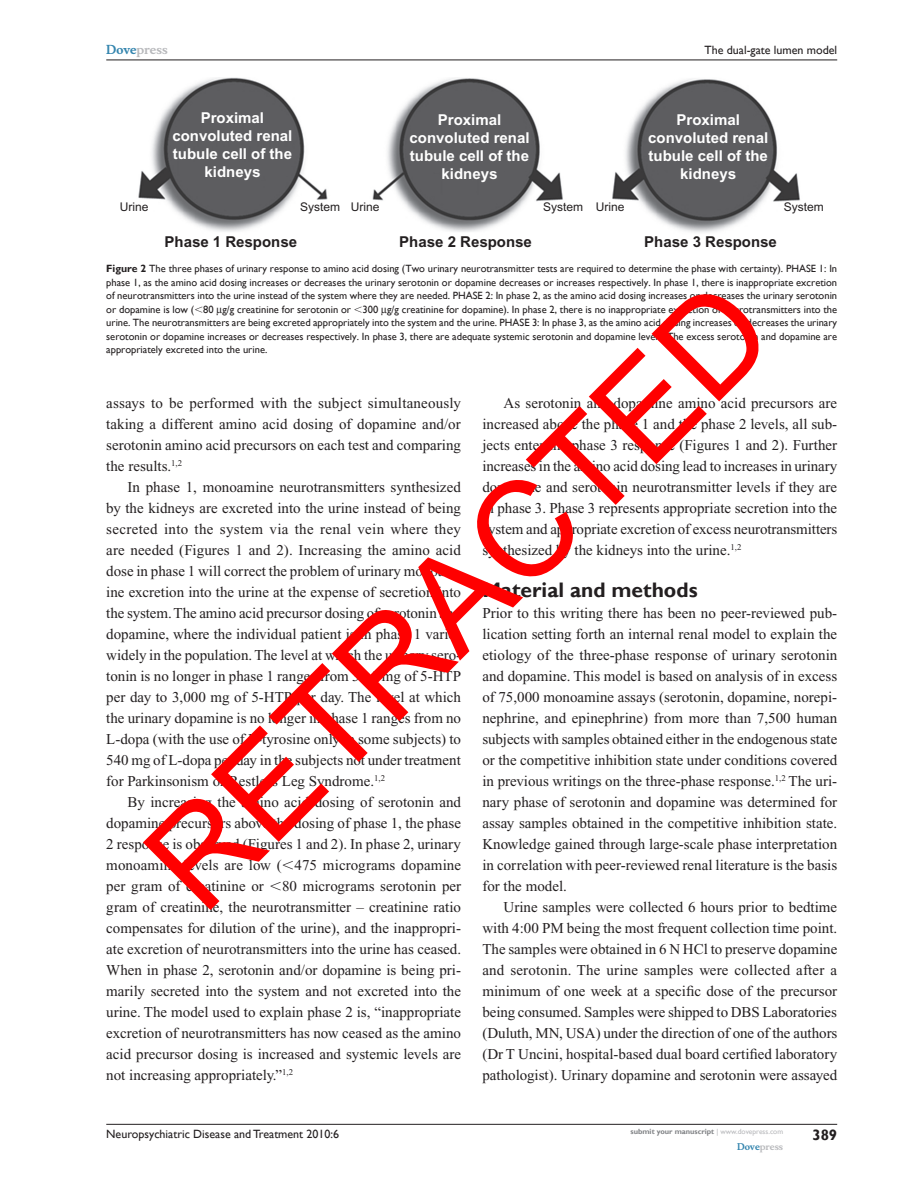
<style>
.page{position:relative;width:918px;height:1188px;background:#fff}
.page>*{position:absolute;margin:0;border:0;box-sizing:border-box;transform-origin:0 0}
.t1{font:133.5px "Arial";color:#f00}
.t2{font:700 21px "Gill Sans";color:#231f20}
.t3{font:15px/21px "Times New Roman";color:#231f20;text-align:justify}
.t4{font:700 15px/18px "Arial";color:#fff;text-align:center}
.t5{font:700 15px "Arial";color:#231f20}
.t6{font:700 15px "Gill Sans";color:#231f20}
.t7{font:12px "Gill Sans";color:#231f20}
.t8{font:12px "Arial";color:#231f20}
.t9{font:700 12px "Musee";color:#b8b9bc}
.t10{font:10.5px/13.5px "Gill Sans";color:#231f20;text-align:justify}
.t11{font:700 9px "Musee";color:#b8b9bc}
.t12{font:700 7.5px "Gill Sans";color:#808285}
.s1{color:#3485ae}
.s2{font-weight:700}
.s3{font-family:"Mathematical Pi One"}
.s4{font-weight:400;color:#b8b9bc}
</style>
<div class="page">
<hr style="left:106px;top:1124px;width:731px;height:1px;background:#231f20">
<hr style="left:106px;top:60px;width:731px;height:1px;background:#231f20">
<img style="left:138px;top:78px;width:662px;height:155px">
<p class="t9" style="left:106px;top:43px;width:63px"><span class="s1">Dove</span>press</p>
<p class="t7" style="left:704px;top:43px;width:134px">The dual-gate lumen model</p>
<p class="t4" style="left:172px;top:108px;width:122px">Proximal convoluted renal tubule cell of the kidneys</p>
<p class="t4" style="left:410px;top:110px;width:122px">Proximal convoluted renal tubule cell of the kidneys</p>
<p class="t4" style="left:648px;top:110px;width:122px">Proximal convoluted renal tubule cell of the kidneys</p>
<p class="t8" style="left:596px;top:200px;width:30px">Urine</p>
<p class="t8" style="left:784px;top:200px;width:42px">System</p>
<p class="t5" style="left:644px;top:233px;width:134px">Phase 3 Response</p>
<p class="t10" style="left:106px;top:262px;width:732px"><span class="s2">Figure 2</span> The three phases of urinary response to amino acid dosing (Two urinary neurotransmitter tests are required to determine the phase with certainty). PHASE 1: In phase 1, as the amino acid dosing increases or decreases the urinary serotonin or dopamine decreases or increases respectively. In phase 1, there is inappropriate excretion of neurotransmitters into the urine instead of the system where they are needed. PHASE 2: In phase 2, as the amino acid dosing increases or decreases the urinary serotonin or dopamine is low (<span class="s3">,</span>80 g/g creatinine for serotonin or <span class="s3">,</span>300 g/g creatinine for dopamine). In phase 2, there is no inappropriate excretion of neurotransmitters into the urine. The neurotransmitters are being excreted appropriately into the system and the urine. PHASE 3: In phase 3, as the amino acid dosing increases or decreases the urinary serotonin or dopamine increases or decreases respectively. In phase 3, there are adequate systemic serotonin and dopamine levels. The excess serotonin and dopamine are appropriately excreted into the urine.</p>
<p class="t8" style="left:120px;top:200px;width:30px">Urine</p>
<p class="t8" style="left:300px;top:200px;width:42px">System</p>
<p class="t8" style="left:351px;top:200px;width:30px">Urine</p>
<p class="t8" style="left:543px;top:200px;width:42px">System</p>
<p class="t5" style="left:399px;top:233px;width:134px">Phase 2 Response</p>
<p class="t5" style="left:165px;top:233px;width:134px">Phase 1 Response</p>
<h1 class="t1" style="left:129px;top:843px;width:817px;rotate:-45deg">RETRACTED</h1>
<p class="t3" style="left:482px;top:392px;width:357px;text-indent:21px">As serotonin and dopamine amino acid precursors are increased above the phase 1 and the phase 2 levels, all sub&shy;jects enter the phase 3 response (Figures 1 and 2). Further increases in the amino acid dosing lead to increases in urinary dopamine and serotonin neurotransmitter levels if they are in phase 3. Phase 3 represents appropriate secretion into the system and appropriate excretion of excess neurotransmitters synthesized by the kidneys into the urine.<sup>1,2</sup></p>
<h2 class="t2" style="left:482px;top:577px;width:217px">Material and methods</h2>
<p class="t3" style="left:482px;top:602px;width:357px">Prior to this writing there has been no peer-reviewed pub&shy;lication setting forth an internal renal model to explain the etiology of the three-phase response of urinary serotonin and dopamine. This model is based on analysis of in excess of 75,000 monoamine assays (serotonin, dopamine, norepi&shy;nephrine, and epinephrine) from more than 7,500 human subjects with samples obtained either in the endogenous state or the competitive inhibition state under conditions covered in previous writings on the three-phase response.<sup>1,2</sup> The uri&shy;nary phase of serotonin and dopamine was determined for assay samples obtained in the competitive inhibition state.<br>Knowledge gained through large-scale phase interpretation in correlation with peer-reviewed renal literature is the basis for the model.</p>
<p class="t3" style="left:482px;top:896px;width:357px;text-indent:21px">Urine samples were collected 6 hours prior to bedtime with 4:00 PM being the most frequent collection time point.<br>The samples were obtained in 6 N HCl to preserve dopamine and serotonin. The urine samples were collected after a minimum of one week at a specific dose of the precursor being consumed. Samples were shipped to DBS Laboratories (Duluth, MN, USA) under the direction of one of the authors (Dr T Uncini, hospital-based dual board certified laboratory pathologist). Urinary dopamine and serotonin were assayed</p>
<p class="t3" style="left:106px;top:392px;width:356px">assays to be performed with the subject simultaneously taking a different amino acid dosing of dopamine and/or serotonin amino acid precursors on each test and comparing the results.<sup>1,2</sup></p>
<p class="t3" style="left:106px;top:476px;width:357px;text-indent:21px">In phase 1, monoamine neurotransmitters synthesized by the kidneys are excreted into the urine instead of being secreted into the system via the renal vein where they are needed (Figures 1 and 2). Increasing the amino acid dose in phase 1 will correct the problem of urinary monoam&shy;ine excretion into the urine at the expense of secretion into the system. The amino acid precursor dosing of serotonin and dopamine, where the individual patient is in phase 1 varies widely in the population. The level at which the urinary sero&shy;tonin is no longer in phase 1 ranges from 37.5 mg of 5-HTP per day to 3,000 mg of 5-HTP per day. The level at which the urinary dopamine is no longer in phase 1 ranges from no L-dopa (with the use of L-tyrosine only in some subjects) to 540 mg of L-dopa per day in the subjects not under treatment for Parkinsonism or Restless Leg Syndrome.<sup>1,2</sup></p>
<p class="t3" style="left:106px;top:791px;width:356px;text-indent:21px">By increasing the amino acid dosing of serotonin and dopamine precursors above the dosing of phase 1, the phase 2 response is observed (Figures 1 and 2). In phase 2, urinary monoamine levels are low (<span class="s3">,</span>475 micrograms dopamine per gram of creatinine or <span class="s3">,</span>80 micrograms serotonin per gram of creatinine, the neurotransmitter – creatinine ratio compensates for dilution of the urine), and the inappropri&shy;ate excretion of neurotransmitters into the urine has ceased.<br>When in phase 2, serotonin and/or dopamine is being pri&shy;marily secreted into the system and not excreted into the urine. The model used to explain phase 2 is, “inappropriate excretion of neurotransmitters has now ceased as the amino acid precursor dosing is increased and systemic levels are not increasing appropriately.”<sup>1,2</sup></p>
<p class="t7" style="left:106px;top:1127px;width:235px">Neuropsychiatric Disease and Treatment 2010:6</p>
<p class="t12" style="left:631px;top:1127px;width:154px">submit your manuscript <span class="s4">| www.dovepress.com</span></p>
<p class="t11" style="left:737px;top:1141px;width:48px"><span class="s1">Dove</span>press</p>
<p class="t6" style="left:812px;top:1126px;width:26px">389</p>
</div>
